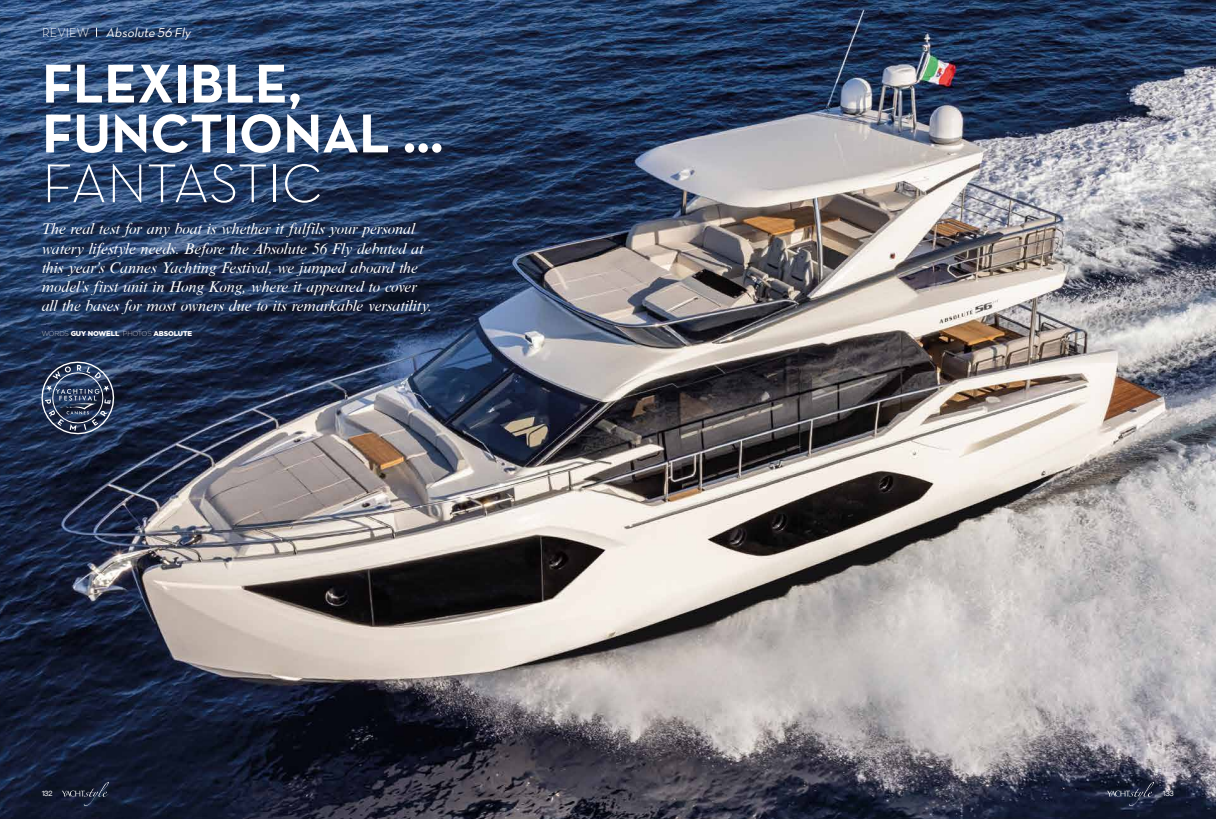
<style>
.page{position:relative;width:1216px;height:819px;background:#fff}
.page>*{position:absolute;margin:0;border:0;box-sizing:border-box;transform-origin:0 0}
.t1{font:700 55.56px/49.9px "Neutra Text";color:#fff}
.t2{font:300 55.56px "Neutra Text";color:#fff}
.t3{font:italic 15.75px/19.2px "Nimbus Roman Becker No 9 T";color:#fff}
.t4{font:italic 13.12px "Neutra Text Book Alt";color:#fff}
.t5{font:300 13.12px "Neutra Text";color:#fff}
.t6{font:900 7.88px "Aovel Sans";color:#fff}
.t7{font:900 7px "Gotham";letter-spacing:-.02em;color:#fff}
.s1{font-weight:200}
</style>
<div class="page">
<img style="left:0;top:0;width:1215px;height:819px">
<svg style="left:62px;top:781px;width:47px;height:24px"></svg>
<svg style="left:1107px;top:781px;width:46px;height:24px"></svg>
<svg style="left:38px;top:358px;width:80px;height:79px;background:#3d4c68"></svg>
<p class="t5" style="left:42px;top:24px;width:49px">REVIEW</p>
<p class="t4" style="left:106px;top:24px;width:89px">Absolute 56 Fly</p>
<h1 class="t1" style="left:42px;top:57px;width:403px">FLEXIBLE,<br>FUNCTIONAL …</h1>
<h1 class="t2" style="left:42px;top:149px;width:282px">FANTASTIC</h1>
<p class="t3" style="left:42px;top:220px;width:392px">The real test for any boat is whether it fulfils your personal watery lifestyle needs. Before the Absolute 56 Fly debuted at this year’s Cannes Yachting Festival, we jumped aboard the model’s first unit in Hong Kong, where it appeared to cover all the bases for most owners due to its remarkable versatility.</p>
<p class="t7" style="left:42px;top:330px;width:152px"><span class="s1">WORDS</span> GUY NOWELL <span class="s1">PHOTOS</span> ABSOLUTE</p>
<p class="t6" style="left:42px;top:789px;width:12px">132</p>
<p class="t6" style="left:1163px;top:789px;width:12px">133</p>
</div>
